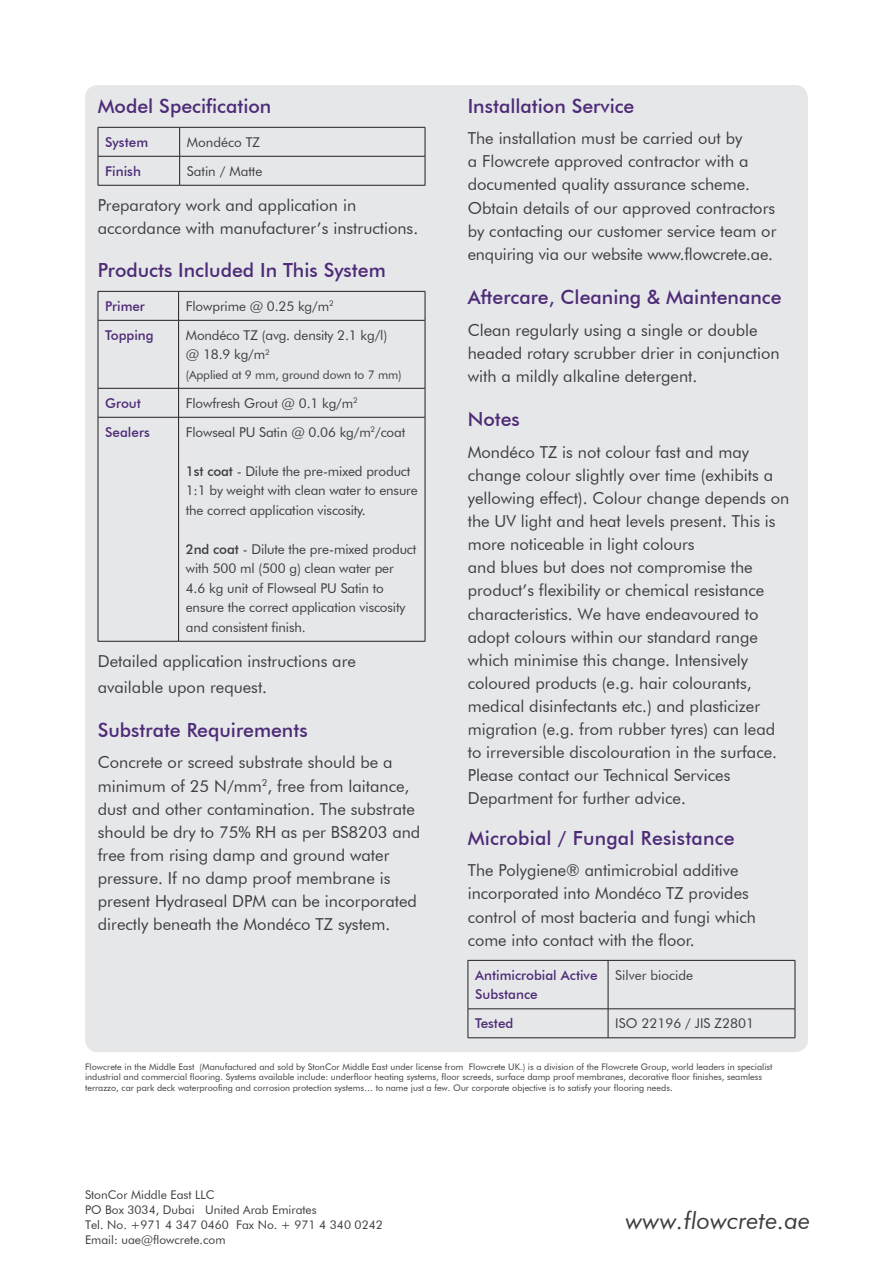
<style>
.page{position:relative;width:893px;height:1263px;background:#fff}
.page>*{position:absolute;margin:0;border:0;box-sizing:border-box;transform-origin:0 0}
.t1{font:italic 24px "Futura BT";color:#3e3e3f}
.t2{font:500 19.5px "Futura BT";color:#4d2b77}
.t3{font:16.5px/23.1px "Futura BT";color:#3e3e3f}
.t4{font:13.5px/19.5px "Futura BT";letter-spacing:-.01em;color:#3e3e3f}
.t5{font:500 13.5px/19.5px "Futura BT";color:#4d2b77}
.t6{font:12px/15px "Futura BT";color:#3e3e3f}
.t7{font:9px/10.8px "Futura BT";color:#3e3e3f}
.s1{font-weight:500}
</style>
<div class="page">
<div style="left:85px;top:85px;width:723px;height:967px;background:#e6e7e9;border-radius:13px"></div>
<hr style="left:98px;top:127px;width:82px;height:1px;background:#231f20">
<hr style="left:180px;top:127px;width:245px;height:1px;background:#231f20">
<hr style="left:98px;top:156px;width:82px;height:1px;background:#231f20">
<svg style="left:98px;top:127px;width:1px;height:58px"></svg>
<hr style="left:180px;top:156px;width:245px;height:1px;background:#231f20">
<svg style="left:179px;top:127px;width:1px;height:58px"></svg>
<svg style="left:425px;top:127px;width:1px;height:58px"></svg>
<hr style="left:98px;top:185px;width:82px;height:1px;background:#231f20">
<hr style="left:180px;top:185px;width:245px;height:1px;background:#231f20">
<hr style="left:98px;top:291px;width:81px;height:1px;background:#231f20">
<svg style="left:98px;top:292px;width:1px;height:28px"></svg>
<hr style="left:179px;top:291px;width:246px;height:1px;background:#231f20">
<svg style="left:178px;top:292px;width:1px;height:28px"></svg>
<svg style="left:425px;top:292px;width:1px;height:28px"></svg>
<hr style="left:98px;top:320px;width:81px;height:1px;background:#231f20">
<hr style="left:98px;top:320px;width:1px;height:68px;background:#231f20">
<hr style="left:179px;top:320px;width:246px;height:1px;background:#231f20">
<hr style="left:178px;top:320px;width:1px;height:68px;background:#231f20">
<hr style="left:425px;top:320px;width:1px;height:68px;background:#231f20">
<hr style="left:98px;top:388px;width:81px;height:1px;background:#231f20">
<svg style="left:98px;top:388px;width:1px;height:29px"></svg>
<hr style="left:179px;top:388px;width:246px;height:1px;background:#231f20">
<svg style="left:178px;top:388px;width:1px;height:29px"></svg>
<svg style="left:425px;top:388px;width:1px;height:29px"></svg>
<hr style="left:98px;top:417px;width:81px;height:1px;background:#231f20">
<hr style="left:98px;top:417px;width:1px;height:224px;background:#231f20">
<hr style="left:179px;top:417px;width:246px;height:1px;background:#231f20">
<hr style="left:178px;top:417px;width:1px;height:224px;background:#231f20">
<hr style="left:425px;top:417px;width:1px;height:224px;background:#231f20">
<hr style="left:98px;top:641px;width:81px;height:1px;background:#231f20">
<hr style="left:179px;top:641px;width:246px;height:1px;background:#231f20">
<hr style="left:468px;top:960px;width:140px;height:1px;background:#231f20">
<hr style="left:468px;top:960px;width:1px;height:49px;background:#231f20">
<hr style="left:608px;top:960px;width:187px;height:1px;background:#231f20">
<hr style="left:608px;top:960px;width:1px;height:49px;background:#231f20">
<hr style="left:795px;top:960px;width:1px;height:49px;background:#231f20">
<hr style="left:468px;top:1008px;width:140px;height:1px;background:#231f20">
<svg style="left:468px;top:1009px;width:1px;height:28px"></svg>
<hr style="left:608px;top:1008px;width:187px;height:1px;background:#231f20">
<svg style="left:608px;top:1009px;width:1px;height:28px"></svg>
<svg style="left:795px;top:1009px;width:1px;height:28px"></svg>
<hr style="left:468px;top:1037px;width:140px;height:1px;background:#231f20">
<hr style="left:608px;top:1037px;width:187px;height:1px;background:#231f20">
<p class="t2" style="left:98px;top:94px;width:175px">Model Specification</p>
<p class="t5" style="left:105px;top:132px;width:44px">System</p>
<p class="t4" style="left:187px;top:132px;width:75px">Mondéco TZ</p>
<p class="t5" style="left:105px;top:161px;width:37px">Finish</p>
<p class="t4" style="left:187px;top:161px;width:77px">Satin / Matte</p>
<p class="t3" style="left:98px;top:193px;width:322px">Preparatory work and application in accordance with manufacturer’s instructions.</p>
<p class="t2" style="left:98px;top:258px;width:289px">Products Included In This System</p>
<p class="t5" style="left:105px;top:296px;width:41px">Primer</p>
<p class="t4" style="left:186px;top:296px;width:149px">Flowprime @ 0.25 kg/m<sup>2</sup></p>
<p class="t5" style="left:105px;top:325px;width:50px">Topping</p>
<p class="t4" style="left:186px;top:325px;width:203px">Mondéco TZ (avg. density 2.1 kg/l) @ 18.9 kg/m<sup>2</sup></p>
<p class="t6" style="left:186px;top:367px;width:217px">(Applied at 9 mm, ground down to 7 mm)</p>
<p class="t5" style="left:105px;top:393px;width:37px">Grout</p>
<p class="t4" style="left:186px;top:393px;width:173px">Flowfresh Grout @ 0.1 kg/m<sup>2</sup></p>
<p class="t5" style="left:105px;top:422px;width:46px">Sealers</p>
<p class="t4" style="left:186px;top:422px;width:221px">Flowseal PU Satin @ 0.06 kg/m<sup>2</sup>/coat</p>
<p class="t4" style="left:186px;top:461px;width:233px"><span class="s1">1st coat</span> - Dilute the pre-mixed product<br>1:1 by weight with clean water to ensure the correct application viscosity.</p>
<p class="t4" style="left:186px;top:539px;width:232px"><span class="s1">2nd coat</span> - Dilute the pre-mixed product with 500 ml (500 g) clean water per 4.6 kg unit of Flowseal PU Satin to ensure the correct application viscosity and consistent finish.</p>
<p class="t3" style="left:98px;top:648px;width:260px;line-height:25.5px">Detailed application instructions are available upon request.</p>
<p class="t2" style="left:98px;top:718px;width:211px">Substrate Requirements</p>
<p class="t3" style="left:98px;top:751px;width:324px">Concrete or screed substrate should be a minimum of 25 N/mm<sup>2</sup>, free from laitance, dust and other contamination. The substrate should be dry to 75% RH as per BS8203 and free from rising damp and ground water pressure. If no damp proof membrane is present Hydraseal DPM can be incorporated directly beneath the Mondéco TZ system.</p>
<p class="t2" style="left:468px;top:94px;width:168px">Installation Service</p>
<p class="t3" style="left:468px;top:127px;width:310px">The installation must be carried out by<br>a Flowcrete approved contractor with a documented quality assurance scheme.<br>Obtain details of our approved contractors by contacting our customer service team or enquiring via our website www.flowcrete.ae.</p>
<p class="t2" style="left:468px;top:285px;width:315px">Aftercare, Cleaning &amp; Maintenance</p>
<p class="t3" style="left:468px;top:318px;width:313px">Clean regularly using a single or double headed rotary scrubber drier in conjunction with a mildly alkaline detergent.</p>
<p class="t2" style="left:468px;top:407px;width:54px">Notes</p>
<p class="t3" style="left:468px;top:440px;width:323px">Mondéco TZ is not colour fast and may change colour slightly over time (exhibits a yellowing effect). Colour change depends on the UV light and heat levels present. This is more noticeable in light colours<br>and blues but does not compromise the product’s flexibility or chemical resistance characteristics. We have endeavoured to adopt colours within our standard range which minimise this change. Intensively coloured products (e.g. hair colourants, medical disinfectants etc.) and plasticizer migration (e.g. from rubber tyres) can lead to irreversible discolouration in the surface.<br>Please contact our Technical Services Department for further advice.</p>
<p class="t2" style="left:468px;top:826px;width:268px">Microbial / Fungal Resistance</p>
<p class="t3" style="left:468px;top:859px;width:290px">The Polygiene® antimicrobial additive incorporated into Mondéco TZ provides control of most bacteria and fungi which come into contact with the floor.</p>
<p class="t5" style="left:475px;top:965px;width:124px">Antimicrobial Active<br>Substance</p>
<p class="t4" style="left:615px;top:965px;width:79px">Silver biocide</p>
<p class="t5" style="left:475px;top:1014px;width:40px">Tested</p>
<p class="t4" style="left:615px;top:1014px;width:140px">ISO 22196 / JIS Z2801</p>
<p class="t7" style="left:85px;top:1061px;width:689px">Flowcrete in the Middle East (Manufactured and sold by StonCor Middle East under license from Flowcrete UK.) is a division of the Flowcrete Group, world leaders in specialist industrial and commercial flooring. Systems available include: underfloor heating systems, floor screeds, surface damp proof membranes, decorative floor finishes, seamless terrazzo, car park deck waterproofing and corrosion protection systems… to name just a few. Our corporate objective is to satisfy your flooring needs.</p>
<p class="t6" style="left:85px;top:1187px;width:299px">StonCor Middle East LLC<br>PO Box 3034, Dubai United Arab Emirates<br>Tel. No. +971 4 347 0460 Fax No. + 971 4 340 0242<br>Email: uae@flowcrete.com</p>
<h1 class="t1" style="left:625px;top:1206px;width:186px">www.flowcrete.ae</h1>
</div>
